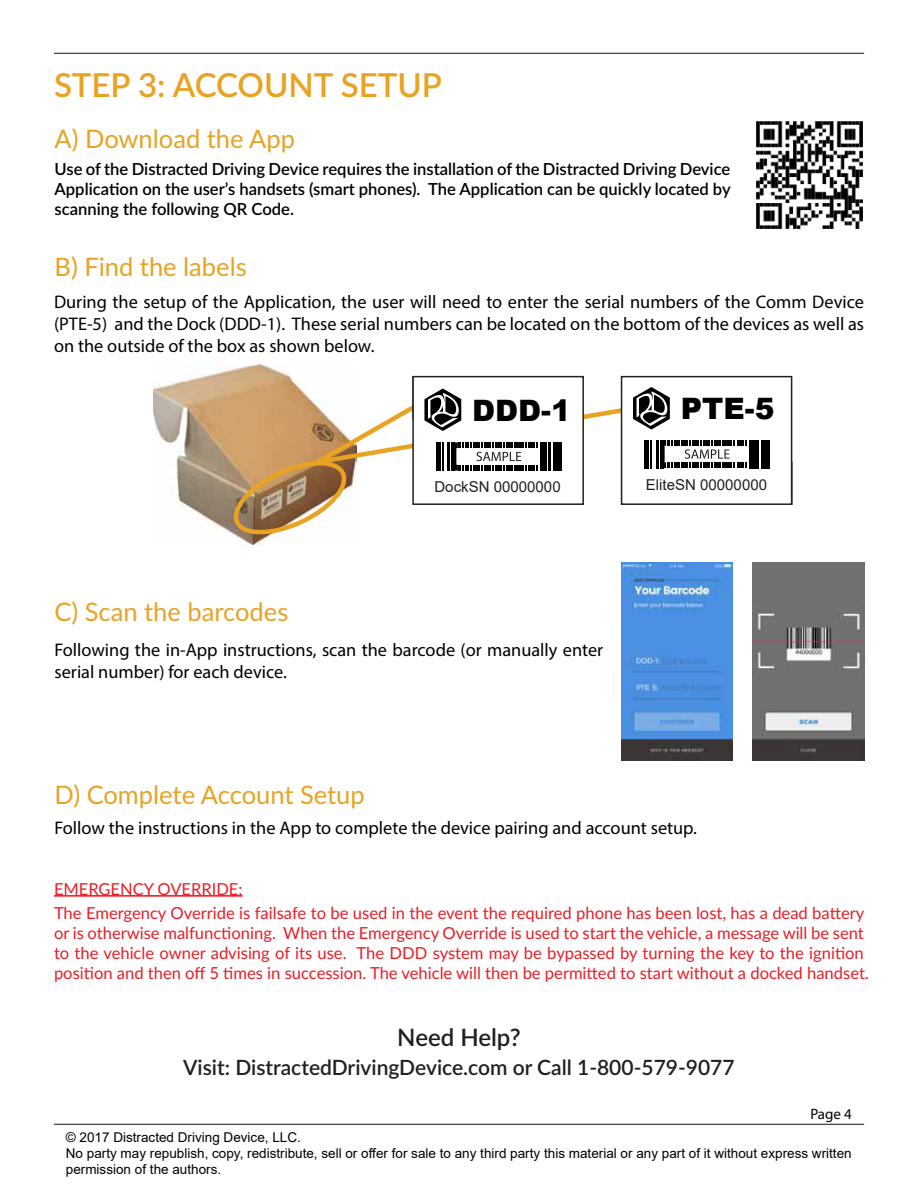
<style>
.page{position:relative;width:918px;height:1188px;background:#fff}
.page>*{position:absolute;margin:0;border:0;box-sizing:border-box;transform-origin:0 0}
.t1{font:600 33px "Lato";color:#e9a222}
.t2{font:900 29.55px "Arial";color:#000}
.t3{font:25.5px "Lato";color:#e9a222}
.t4{font:600 24px "Lato";color:#221f1f}
.t5{font:600 21px "Lato";color:#221f1f}
.t6{font:18.3px/21.9px "Myriad Pro";color:#000;text-align:justify}
.t7{font:600 16.65px/20px "Lato";color:#000;text-align:justify}
.t8{font:16.5px/20px "Lato";color:#ed1c24}
.t9{font:15px "Arial";letter-spacing:.005em;color:#221f1f}
.t10{font:15px "Myriad Pro";color:#000}
.t11{font:13.5px/16.2px "Arial";color:#000}
</style>
<div class="page">
<hr style="left:54px;top:53px;width:810px;height:1px;background:#221f1f">
<hr style="left:54px;top:1124px;width:810px;height:1px;background:#221f1f">
<img style="left:756px;top:121px;width:107px;height:108px">
<img style="left:753px;top:562px;width:111px;height:198px">
<img style="left:621px;top:562px;width:111px;height:198px">
<img style="left:154px;top:365px;width:134px;height:179px">
<svg style="left:225px;top:375px;width:568px;height:166px"></svg>
<hr style="left:749px;top:440px;width:2px;height:28px;background:#000">
<hr style="left:54px;top:895px;width:189px;height:2px;background:#ed1c24">
<h1 class="t1" style="left:54px;top:61px;width:389px">STEP 3: ACCOUNT SETUP</h1>
<h3 class="t3" style="left:55px;top:121px;width:242px">A) Download the App</h3>
<p class="t7" style="left:55px;top:159px;width:678px">Use of the Distracted Driving Device requires the installation of the Distracted Driving Device Application on the user’s handsets (smart phones). The Application can be quickly located by scanning the following QR Code.</p>
<h3 class="t3" style="left:55px;top:248px;width:194px">B) Find the labels</h3>
<p class="t6" style="left:54px;top:290px;width:812px">During the setup of the Application, the user will need to enter the serial numbers of the Comm Device (PTE-5) and the Dock (DDD-1). These serial numbers can be located on the bottom of the devices as well as on the outside of the box as shown below.</p>
<h2 class="t2" style="left:472px;top:389px;width:100px">DDD-1</h2>
<h3 class="t3" style="left:55px;top:594px;width:235px">C) Scan the barcodes</h3>
<p class="t9" style="left:434px;top:476px;width:128px">DockSN 00000000</p>
<p class="t6" style="left:55px;top:638px;width:550px">Following the in-App instructions, scan the barcode (or manually enter serial number) for each device.</p>
<h3 class="t3" style="left:55px;top:776px;width:312px">D) Complete Account Setup</h3>
<h2 class="t2" style="left:681px;top:387px;width:95px">PTE-5</h2>
<p class="t9" style="left:646px;top:474px;width:123px">EliteSN 00000000</p>
<p class="t6" style="left:55px;top:816px;width:644px">Follow the instructions in the App to complete the device pairing and account setup.</p>
<p class="t8" style="left:54px;top:878px;width:190px">EMERGENCY OVERRIDE:</p>
<p class="t8" style="left:54px;top:902px;width:816px">The Emergency Override is failsafe to be used in the event the required phone has been lost, has a dead battery or is otherwise malfunctioning. When the Emergency Override is used to start the vehicle, a message will be sent to the vehicle owner advising of its use. The DDD system may be bypassed by turning the key to the ignition position and then off 5 times in succession. The vehicle will then be permitted to start without a docked handset.</p>
<h3 class="t4" style="left:397px;top:1020px;width:125px">Need Help?</h3>
<p class="t5" style="left:183px;top:1052px;width:553px">Visit: DistractedDrivingDevice.com or Call 1-800-579-9077</p>
<p class="t10" style="left:810px;top:1105px;width:43px">Page 4</p>
<p class="t11" style="left:66px;top:1129px;width:787px">© 2017 Distracted Driving Device, LLC.<br>No party may republish, copy, redistribute, sell or offer for sale to any third party this material or any part of it without express written permission of the authors.</p>
</div>
